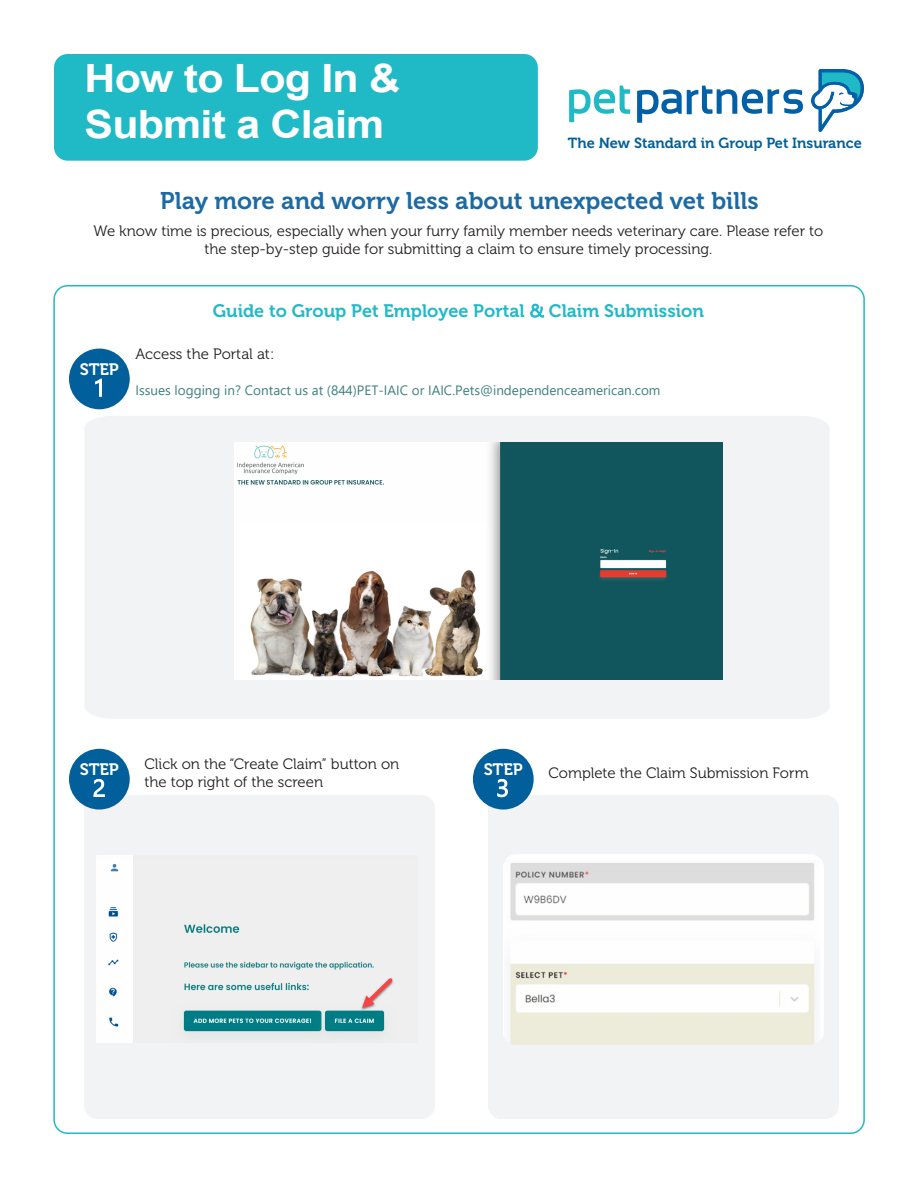
<style>
.page{position:relative;width:918px;height:1188px;background:#fff}
.page>*{position:absolute;margin:0;border:0;box-sizing:border-box;transform-origin:0 0}
.t1{font:700 39px/46.8px "Arial";letter-spacing:-.02em;color:#fff;scale:1.1 1}
.List{font:24px "Museo 700";color:#1c6aa3}
.List-2{font:18px "Museo 700";color:#20bac7}
.List-3{font:16.5px "Museo 700";letter-spacing:-.01em;color:#fff}
.List-4{font:15px/18px "Museo 300";color:#231f20;text-align:center}
.t2{font:14.55px "Museo 700";color:#01609b}
.t3{font:13.5px "Segoe UI";color:#408080}
</style>
<div class="page">
<div style="left:54px;top:54px;width:484px;height:107px;background:#20bac7;border-radius:14px"></div>
<div style="left:85px;top:416px;width:744px;height:303px;background:#f2f3f4"></div>
<div style="left:84px;top:795px;width:351px;height:324px;background:#f2f3f4;border-radius:14px"></div>
<div style="left:488px;top:795px;width:351px;height:324px;background:#f2f3f4;border-radius:14px"></div>
<svg style="left:569px;top:86px;width:61px;height:36px"></svg>
<svg style="left:637px;top:86px;width:166px;height:37px"></svg>
<svg style="left:811px;top:69px;width:53px;height:63px"></svg>
<div style="left:69px;top:349px;width:61px;height:60px;background:#01609b;border-radius:50%"></div>
<div style="left:69px;top:749px;width:61px;height:61px;background:#01609b;border-radius:50%"></div>
<div style="left:473px;top:749px;width:61px;height:61px;background:#01609b;border-radius:50%"></div>
<img style="left:503px;top:854px;width:321px;height:191px">
<img style="left:235px;top:443px;width:487px;height:236px">
<img style="left:96px;top:855px;width:298px;height:187px">
<h2 class="t1" style="left:85px;top:55px;width:288px">How to Log In &amp;<br>Submit a Claim</h2>
<h2 class="t2" style="left:568px;top:135px;width:295px">The New Standard in Group Pet Insurance</h2>
<p class="List" style="left:160px;top:187px;width:600px">Play more and worry less about unexpected vet bills</p>
<p class="List-4" style="left:94px;top:222px;width:731px">We know time is precious, especially when your furry family member needs veterinary care. Please refer to the step-by-step guide for submitting a claim to ensure timely processing.</p>
<p class="List-3" style="left:80px;top:360px;width:40px">STEP</p>
<p class="List-2" style="left:213px;top:301px;width:313px">Guide to Group Pet Employee Portal</p>
<p class="List-2" style="left:549px;top:301px;width:157px">Claim Submission</p>
<p class="List-4" style="left:135px;top:346px;width:140px">Access the Portal at:</p>
<p class="t3" style="left:135px;top:378px;width:527px">Issues logging in? Contact us at (844)PET-IAIC or IAIC.Pets@independenceamerican.com</p>
<p class="List-4" style="left:145px;top:755px;width:256px;text-align:left">Click on the “Create Claim” button on the top right of the screen</p>
<p class="List-4" style="left:548px;top:764px;width:262px">Complete the Claim Submission Form</p>
<p class="List-3" style="left:80px;top:761px;width:40px">STEP</p>
<p class="List-3" style="left:484px;top:761px;width:40px">STEP</p>
</div>
